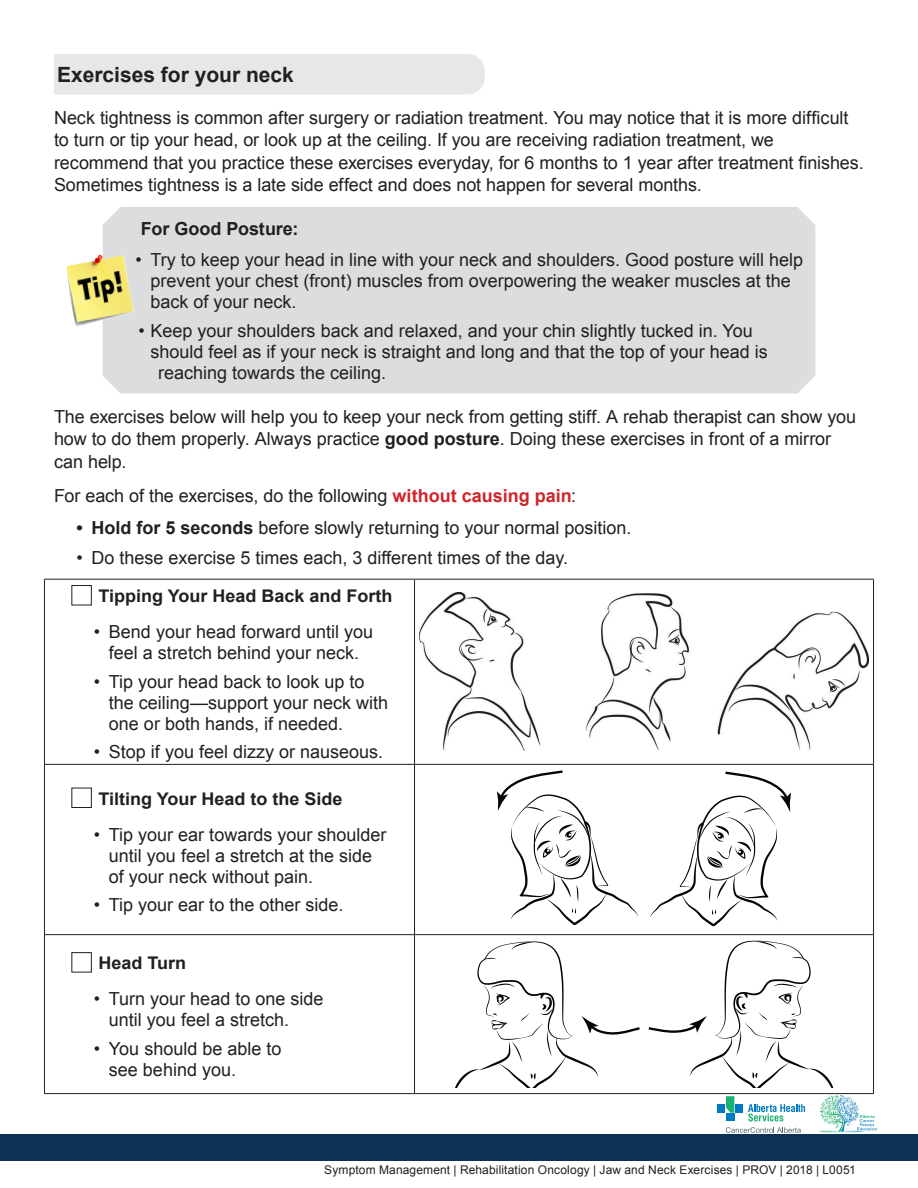
<style>
.page{position:relative;width:918px;height:1188px;background:#fff}
.page>*{position:absolute;margin:0;border:0;box-sizing:border-box;transform-origin:0 0}
.t1{font:700 21px "Arial";color:#231f20}
.MAIN_Body__12_pt_Spa{font:18px/21px "Arial";color:#231f20}
.t2{font:700 18px "Arial";color:#231f20}
.MAIN_Subheading__Bol{font:700 17.4px "Arial";color:#231f20}
.MAIN_Body__12_pt_Spa-2{font:12px "Arial";letter-spacing:.01em;color:#231f20}
.s1{font-weight:700}
.s2{font-weight:700;color:#d1232a}
</style>
<div class="page">
<div style="left:0;top:1134px;width:918px;height:27px;background:#0c3153"></div>
<hr style="left:44px;top:579px;width:371px;height:1px;background:#231f20">
<hr style="left:44px;top:580px;width:1px;height:184px;background:#231f20">
<hr style="left:415px;top:579px;width:459px;height:1px;background:#231f20">
<hr style="left:414px;top:580px;width:1px;height:184px;background:#231f20">
<hr style="left:873px;top:580px;width:1px;height:184px;background:#231f20">
<hr style="left:44px;top:764px;width:371px;height:1px;background:#231f20">
<hr style="left:44px;top:765px;width:1px;height:169px;background:#231f20">
<hr style="left:415px;top:764px;width:459px;height:1px;background:#231f20">
<hr style="left:414px;top:765px;width:1px;height:169px;background:#231f20">
<hr style="left:873px;top:765px;width:1px;height:169px;background:#231f20">
<hr style="left:44px;top:934px;width:371px;height:1px;background:#231f20">
<hr style="left:44px;top:935px;width:1px;height:158px;background:#231f20">
<hr style="left:415px;top:934px;width:459px;height:1px;background:#231f20">
<hr style="left:414px;top:935px;width:1px;height:158px;background:#231f20">
<hr style="left:873px;top:935px;width:1px;height:158px;background:#231f20">
<hr style="left:44px;top:1093px;width:371px;height:1px;background:#231f20">
<hr style="left:415px;top:1093px;width:459px;height:1px;background:#231f20">
<div style="left:71px;top:585px;width:21px;height:20px;border:1px solid #231f20"></div>
<img style="left:419px;top:593px;width:450px;height:158px">
<div style="left:71px;top:788px;width:21px;height:20px;border:1px solid #231f20"></div>
<svg style="left:497px;top:770px;width:141px;height:155px"></svg>
<svg style="left:650px;top:771px;width:141px;height:155px"></svg>
<div style="left:71px;top:952px;width:21px;height:20px;border:1px solid #231f20"></div>
<svg style="left:455px;top:941px;width:379px;height:147px"></svg>
<div style="left:54px;top:54px;width:431px;height:40px;background:#e6e7e9"></div>
<div style="left:103px;top:207px;width:712px;height:187px;background:#dcdddf"></div>
<img style="left:66px;top:255px;width:68px;height:71px">
<img style="left:820px;top:1095px;width:58px;height:38px">
<div style="left:717px;top:1104px;width:8px;height:9px;background:#007ac2"></div>
<svg style="left:726px;top:1096px;width:79px;height:37px"></svg>
<p class="t1" style="left:57px;top:61px;width:238px">Exercises for your neck</p>
<p class="MAIN_Body__12_pt_Spa" style="left:54px;top:106px;width:811px;line-height:22.5px">Neck tightness is common after surgery or radiation treatment. You may notice that it is more difficult to turn or tip your head, or look up at the ceiling. If you are receiving radiation treatment, we recommend that you practice these exercises everyday, for 6 months to 1 year after treatment finishes.<br>Sometimes tightness is a late side effect and does not happen for several months.</p>
<p class="t2" style="left:141px;top:216px;width:159px">For Good Posture:</p>
<p class="MAIN_Body__12_pt_Spa" style="left:151px;top:250px;width:654px;text-indent:-15px">• Try to keep your head in line with your neck and shoulders. Good posture will help prevent your chest (front) muscles from overpowering the weaker muscles at the back of your neck.</p>
<p class="MAIN_Body__12_pt_Spa" style="left:139px;top:320px;width:616px">• Keep your shoulders back and relaxed, and your chin slightly tucked in. You</p>
<p class="MAIN_Body__12_pt_Spa" style="left:151px;top:341px;width:619px">should feel as if your neck is straight and long and that the top of your head is</p>
<p class="MAIN_Body__12_pt_Spa" style="left:158px;top:362px;width:230px">reaching towards the ceiling.</p>
<p class="MAIN_Body__12_pt_Spa" style="left:54px;top:405px;width:804px;line-height:22.5px">The exercises below will help you to keep your neck from getting stiff. A rehab therapist can show you how to do them properly. Always practice <span class="s1">good posture</span>. Doing these exercises in front of a mirror can help.</p>
<p class="MAIN_Body__12_pt_Spa" style="left:54px;top:486px;width:524px">For each of the exercises, do the following <span class="s2">without causing pain</span>:</p>
<p class="MAIN_Body__12_pt_Spa" style="left:76px;top:517px;width:557px"><span class="s1">• Hold for 5 seconds</span> before slowly returning to your normal position.</p>
<p class="MAIN_Body__12_pt_Spa" style="left:76px;top:547px;width:493px">• Do these exercise 5 times each, 3 different times of the day.</p>
<p class="MAIN_Subheading__Bol" style="left:98px;top:585px;width:296px">Tipping Your Head Back and Forth</p>
<p class="MAIN_Body__12_pt_Spa" style="left:94px;top:622px;width:281px;text-align:center">• Bend your head forward until you feel a stretch behind your neck.</p>
<p class="MAIN_Body__12_pt_Spa" style="left:109px;top:671px;width:281px;text-indent:-15px">• Tip your head back to look up to the ceiling—support your neck with one or both hands, if needed.</p>
<p class="MAIN_Body__12_pt_Spa" style="left:94px;top:742px;width:291px">• Stop if you feel dizzy or nauseous.</p>
<p class="MAIN_Subheading__Bol" style="left:98px;top:787px;width:246px">Tilting Your Head to the Side</p>
<p class="MAIN_Body__12_pt_Spa" style="left:109px;top:824px;width:279px;text-indent:-15px">• Tip your ear towards your shoulder until you feel a stretch at the side of your neck without pain.</p>
<p class="MAIN_Body__12_pt_Spa" style="left:94px;top:895px;width:251px">• Tip your ear to the other side.</p>
<p class="MAIN_Subheading__Bol" style="left:98px;top:952px;width:89px">Head Turn</p>
<p class="MAIN_Body__12_pt_Spa" style="left:109px;top:989px;width:216px;text-indent:-15px">• Turn your head to one side until you feel a stretch.</p>
<p class="MAIN_Body__12_pt_Spa" style="left:109px;top:1038px;width:174px;text-indent:-15px">• You should be able to see behind you.</p>
<p class="MAIN_Body__12_pt_Spa-2" style="left:324px;top:1162px;width:533px">Symptom Management | Rehabilitation Oncology | Jaw and Neck Exercises | PROV | 2018 | L0051</p>
</div>
